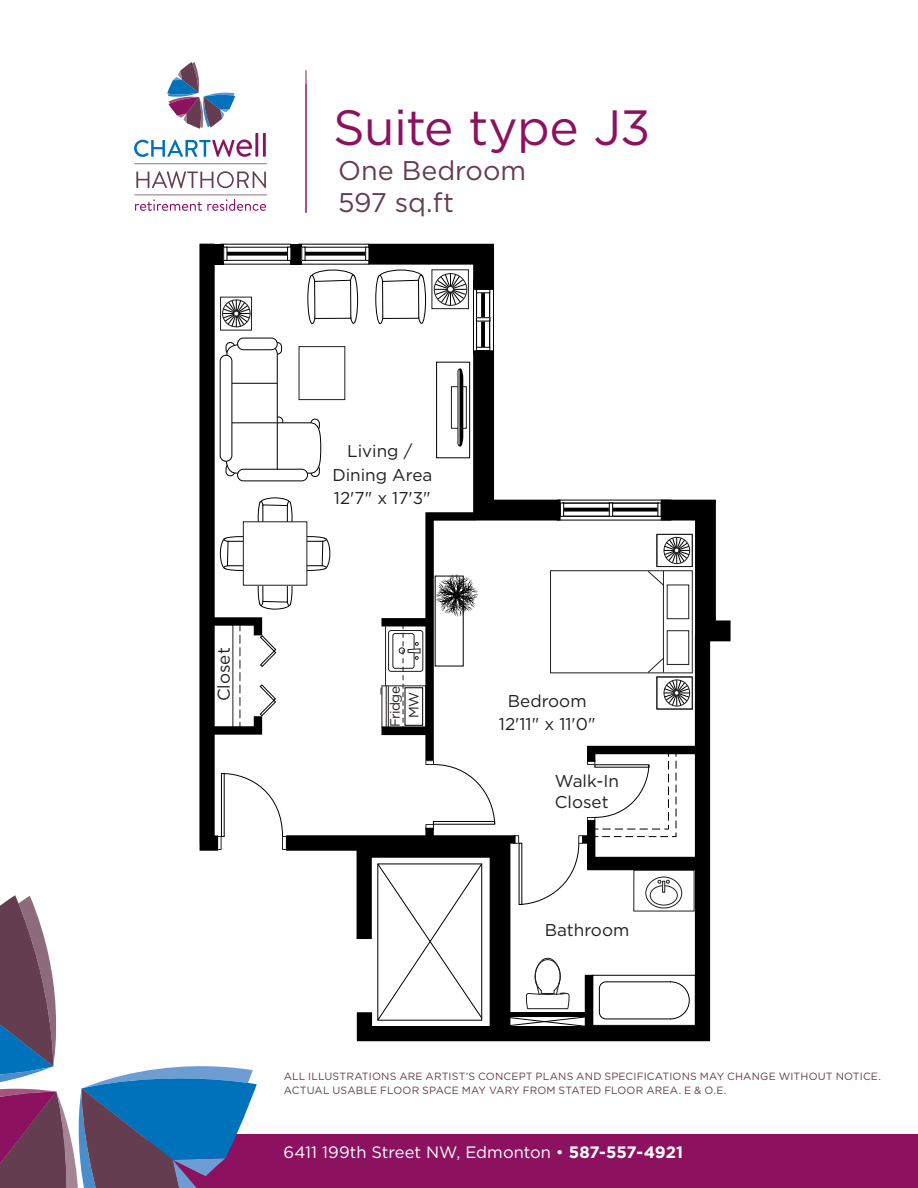
<style>
.page{position:relative;width:918px;height:1188px;background:#fff}
.page>*{position:absolute;margin:0;border:0;box-sizing:border-box;transform-origin:0 0}
.t1{font:49.5px "Gotham HTF";letter-spacing:-.015em;color:#8c1260}
.t2{font:27px "Gotham HTF";letter-spacing:-.005em;color:#653d51}
.t3{font:17.1px/23.4px "Gotham HTF";color:#231f20;text-align:center}
.t4{font:16.5px "Gotham HTF";color:#fff}
.t5{font:13.65px "Gotham HTF";letter-spacing:-.05em;color:#231f20}
.t6{font:10.5px/13.5px "Gotham HTF";letter-spacing:.015em;color:#653d51}
.s1{font-weight:700}
</style>
<div class="page">
<hr style="left:306px;top:70px;width:1px;height:143px;background:#8c1260">
<div style="left:147px;top:1134px;width:771px;height:54px;background:#8c1260"></div>
<svg style="left:0;top:895px;width:257px;height:293px"></svg>
<svg style="left:134px;top:140px;width:118px;height:17px"></svg>
<hr style="left:255px;top:133px;width:3px;height:24px;background:#8c1260">
<hr style="left:263px;top:133px;width:3px;height:24px;background:#8c1260">
<svg style="left:167px;top:62px;width:68px;height:67px"></svg>
<svg style="left:136px;top:171px;width:130px;height:17px"></svg>
<svg style="left:134px;top:163px;width:133px;height:1px"></svg>
<svg style="left:134px;top:195px;width:133px;height:16px"></svg>
<svg style="left:352px;top:251px;width:13px;height:1px"></svg>
<div style="left:304px;top:247px;width:63px;height:14px;border:1px solid #000"></div>
<svg style="left:352px;top:252px;width:13px;height:4px"></svg>
<div style="left:365px;top:247px;width:4px;height:14px;border:1px solid #000"></div>
<hr style="left:298px;top:244px;width:71px;height:1px;background:#000">
<hr style="left:298px;top:264px;width:71px;height:1px;background:#000">
<div style="left:476px;top:319px;width:14px;height:30px;border:1px solid #000"></div>
<svg style="left:481px;top:322px;width:4px;height:25px"></svg>
<hr style="left:476px;top:318px;width:14px;height:3px;background:#fff">
<div style="left:476px;top:317px;width:14px;height:5px;border:1px solid #000"></div>
<hr style="left:473px;top:279px;width:1px;height:75px;background:#000">
<hr style="left:493px;top:279px;width:1px;height:75px;background:#000">
<div style="left:310px;top:270px;width:45px;height:16px;background:#1a1a1a;border-radius:50%"></div>
<div style="left:349px;top:275px;width:9px;height:48px;background:#fff;border-radius:50%"></div>
<div style="left:349px;top:275px;width:9px;height:49px;border:1px solid #010101;border-radius:50%"></div>
<div style="left:416px;top:275px;width:10px;height:49px;border:1px solid #010101;border-radius:50%"></div>
<div style="left:375px;top:275px;width:10px;height:49px;border:1px solid #010101;border-radius:50%"></div>
<svg style="left:352px;top:500px;width:379px;height:541px"></svg>
<svg style="left:381px;top:350px;width:180px;height:410px"></svg>
<svg style="left:366px;top:244px;width:128px;height:75px"></svg>
<div style="left:447px;top:286px;width:7px;height:7px;border:1px solid #231f20;border-radius:50%"></div>
<svg style="left:435px;top:574px;width:43px;height:43px"></svg>
<svg style="left:199px;top:244px;width:153px;height:607px"></svg>
<h1 class="t1" style="left:333px;top:100px;width:319px">Suite type J3</h1>
<p class="t2" style="left:338px;top:156px;width:190px">One Bedroom</p>
<p class="t2" style="left:338px;top:187px;width:118px">597 sq.ft</p>
<p class="t3" style="left:332px;top:439px;width:101px">Living /<br>Dining Area<br>12'7" x 17'3"</p>
<p class="t3" style="left:212px;top:701px;width:55px;rotate:-90deg">Closet</p>
<p class="t5" style="left:387px;top:727px;width:42px;rotate:-90deg">Fridge</p>
<p class="t5" style="left:406px;top:718px;width:28px;rotate:-90deg">MW</p>
<p class="t3" style="left:499px;top:689px;width:98px">Bedroom<br>12'11" x 11'0"</p>
<p class="t3" style="left:555px;top:771px;width:66px;line-height:20.5px;text-align:left">Walk-In<br>Closet</p>
<p class="t3" style="left:545px;top:918px;width:86px">Bathroom</p>
<p class="t6" style="left:284px;top:1069px;width:599px">ALL ILLUSTRATIONS ARE ARTIST’S CONCEPT PLANS AND SPECIFICATIONS MAY CHANGE WITHOUT NOTICE.<br>ACTUAL USABLE FLOOR SPACE MAY VARY FROM STATED FLOOR AREA. E &amp; O.E.</p>
<h3 class="t4" style="left:284px;top:1143px;width:401px">6411 199th Street NW, Edmonton • <span class="s1">587-557-4921</span></h3>
</div>
